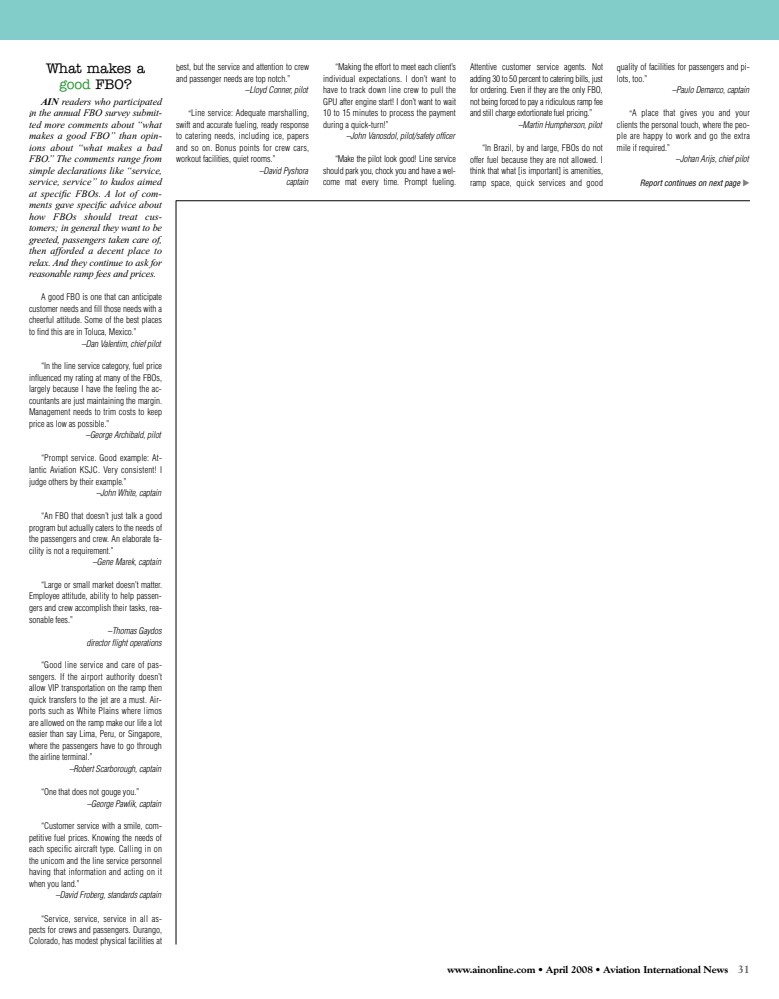
<style>
.page{position:relative;width:779px;height:999px;background:#fff}
.page>*{position:absolute;margin:0;border:0;box-sizing:border-box;transform-origin:0 0}
.t1{font:500 14px/16px "American Typewriter";letter-spacing:-.015em;color:#000;text-align:center}
.t2{font:italic 10px/11.5px "Times New Roman";letter-spacing:-.015em;color:#000;text-align:justify}
.t3{font:800 10px "Goudy";letter-spacing:-.01em;color:#000}
.t4{font:300 condensed 9px/11.5px "Helvetica";color:#000;text-align:justify}
.t5{font:italic 300 condensed 9px/11.5px "Helvetica";letter-spacing:-.01em;color:#000;text-align:right}
.t6{font:italic condensed 8.5px "Helvetica";letter-spacing:-.01em;color:#000}
.s1{color:#259830}
.s2{font-weight:700}
.s3{color:#808080}
.s4{color:#fff}
.s5{font-size:11px;color:#666}
</style>
<div class="page">
<div style="left:0;top:0;width:778px;height:40px;background:#82ccc9"></div>
<hr style="left:176px;top:200px;width:1px;height:744px;background:#000">
<hr style="left:176px;top:200px;width:574px;height:1px;background:#000">
<h1 class="t1" style="left:46px;top:61px;width:100px">What makes a <span class="s1">good</span> FBO?</h1>
<p class="t2" style="left:29px;top:97px;width:135px;text-indent:12px"><span class="s2">AIN</span> readers who participated in the annual FBO survey submit&shy;ted more comments about “what makes a good FBO” than opin&shy;ions about “what makes a bad FBO.” The comments range from simple declarations like “service, service, service” to kudos aimed at specific FBOs. A lot of com&shy;ments gave specific advice about how FBOs should treat cus&shy;tomers; in general they want to be greeted, passengers taken care of, then afforded a decent place to relax. And they continue to ask for reasonable ramp fees and prices.</p>
<p class="t4" style="left:29px;top:292px;width:135px;text-indent:12px">A good FBO is one that can anticipate customer needs and fill those needs with a cheerful attitude. Some of the best places to find this are in Toluca, Mexico.”</p>
<p class="t5" style="left:81px;top:338px;width:81px">–Dan Valentim, chief pilot</p>
<p class="t4" style="left:29px;top:361px;width:135px;text-indent:12px">“In the line service category, fuel price influenced my rating at many of the FBOs, largely because I have the feeling the ac&shy;countants are just maintaining the margin.<br>Management needs to trim costs to keep price as low as possible.”</p>
<p class="t5" style="left:86px;top:430px;width:77px">–George Archibald, pilot</p>
<p class="t4" style="left:29px;top:453px;width:135px;text-indent:12px">“Prompt service. Good example: At&shy;lantic Aviation KSJC. Very consistent! I judge others by their example.”</p>
<p class="t5" style="left:96px;top:487px;width:67px">–John White, captain</p>
<p class="t4" style="left:29px;top:510px;width:135px;text-indent:12px">“An FBO that doesn’t just talk a good program but actually caters to the needs of the passengers and crew. An elaborate fa&shy;cility is not a requirement.”</p>
<p class="t5" style="left:92px;top:556px;width:70px">–Gene Marek, captain</p>
<p class="t4" style="left:29px;top:579px;width:134px;text-indent:12px">“Large or small market doesn’t matter.<br>Employee attitude, ability to help passen&shy;gers and crew accomplish their tasks, rea&shy;sonable fees.”</p>
<p class="t5" style="left:86px;top:625px;width:77px">–Thomas Gaydos director flight operations</p>
<p class="t4" style="left:29px;top:660px;width:135px;text-indent:12px">“Good line service and care of pas&shy;sengers. If the airport authority doesn’t allow VIP transportation on the ramp then quick transfers to the jet are a must. Air&shy;ports such as White Plains where limos are allowed on the ramp make our life a lot easier than say Lima, Peru, or Singapore, where the passengers have to go through the airline terminal.”</p>
<p class="t5" style="left:69px;top:763px;width:93px">–Robert Scarborough, captain</p>
<p class="t4" style="left:41px;top:786px;width:100px">“One that does not gouge you.”</p>
<p class="t5" style="left:87px;top:798px;width:76px">–George Pawlik, captain</p>
<p class="t4" style="left:29px;top:821px;width:135px;text-indent:12px">“Customer service with a smile, com&shy;petitive fuel prices. Knowing the needs of each specific aircraft type. Calling in on the unicom and the line service personnel having that information and acting on it when you land.”</p>
<p class="t5" style="left:55px;top:890px;width:107px">–David Froberg, standards captain</p>
<p class="t4" style="left:29px;top:913px;width:135px;text-indent:12px">“Service, service, service in all as&shy;pects for crews and passengers. Durango, Colorado, has modest physical facilities at</p>
<p class="t4" style="left:176px;top:62px;width:134px">best, but the service and attention to crew and passenger needs are top notch.”</p>
<p class="t5" style="left:245px;top:85px;width:64px">–Lloyd Conner, pilot</p>
<p class="t4" style="left:176px;top:108px;width:135px;text-indent:12px">“Line service: Adequate marshalling, swift and accurate fueling, ready response to catering needs, including ice, papers and so on. Bonus points for crew cars, workout facilities, quiet rooms.”</p>
<p class="t5" style="left:259px;top:165px;width:51px">–David Pyshora captain</p>
<p class="t4" style="left:323px;top:62px;width:135px;text-indent:12px">“Making the effort to meet each client’s individual expectations. I don’t want to have to track down line crew to pull the GPU after engine start! I don’t want to wait 10 to 15 minutes to process the payment during a quick-turn!”</p>
<p class="t5" style="left:346px;top:131px;width:110px">–John Vanosdol, pilot/safety officer</p>
<p class="t4" style="left:323px;top:154px;width:134px;text-indent:12px">“Make the pilot look good! Line service should park you, chock you and have a wel&shy;come mat every time. Prompt fueling.</p>
<p class="t4" style="left:470px;top:62px;width:134px">Attentive customer service agents. Not adding 30 to 50 percent to catering bills, just for ordering. Even if they are the only FBO, not being forced to pay a ridiculous ramp fee and still charge extortionate fuel pricing.”</p>
<p class="t5" style="left:518px;top:119px;width:85px">–Martin Humpherson, pilot</p>
<p class="t4" style="left:470px;top:142px;width:135px;text-indent:12px">“In Brazil, by and large, FBOs do not offer fuel because they are not allowed. I think that what [is important] is amenities, ramp space, quick services and good</p>
<p class="t4" style="left:617px;top:62px;width:134px">quality of facilities for passengers and pi&shy;lots, too.”</p>
<p class="t5" style="left:671px;top:85px;width:79px">–Paulo Demarco, captain</p>
<p class="t4" style="left:617px;top:108px;width:134px;text-indent:12px">“A place that gives you and your clients the personal touch, where the peo&shy;ple are happy to work and go the extra mile if required.”</p>
<p class="t5" style="left:675px;top:154px;width:75px">–Johan Arijs, chief pilot</p>
<p class="t6" style="left:639px;top:178px;width:112px">Report continues on next page <span class="s3">◆</span></p>
<p class="t3" style="left:447px;top:965px;width:304px">www.ainonline.com • April 2008 • Aviation International News<span class="s4">aa</span><span class="s5">31</span></p>
</div>
